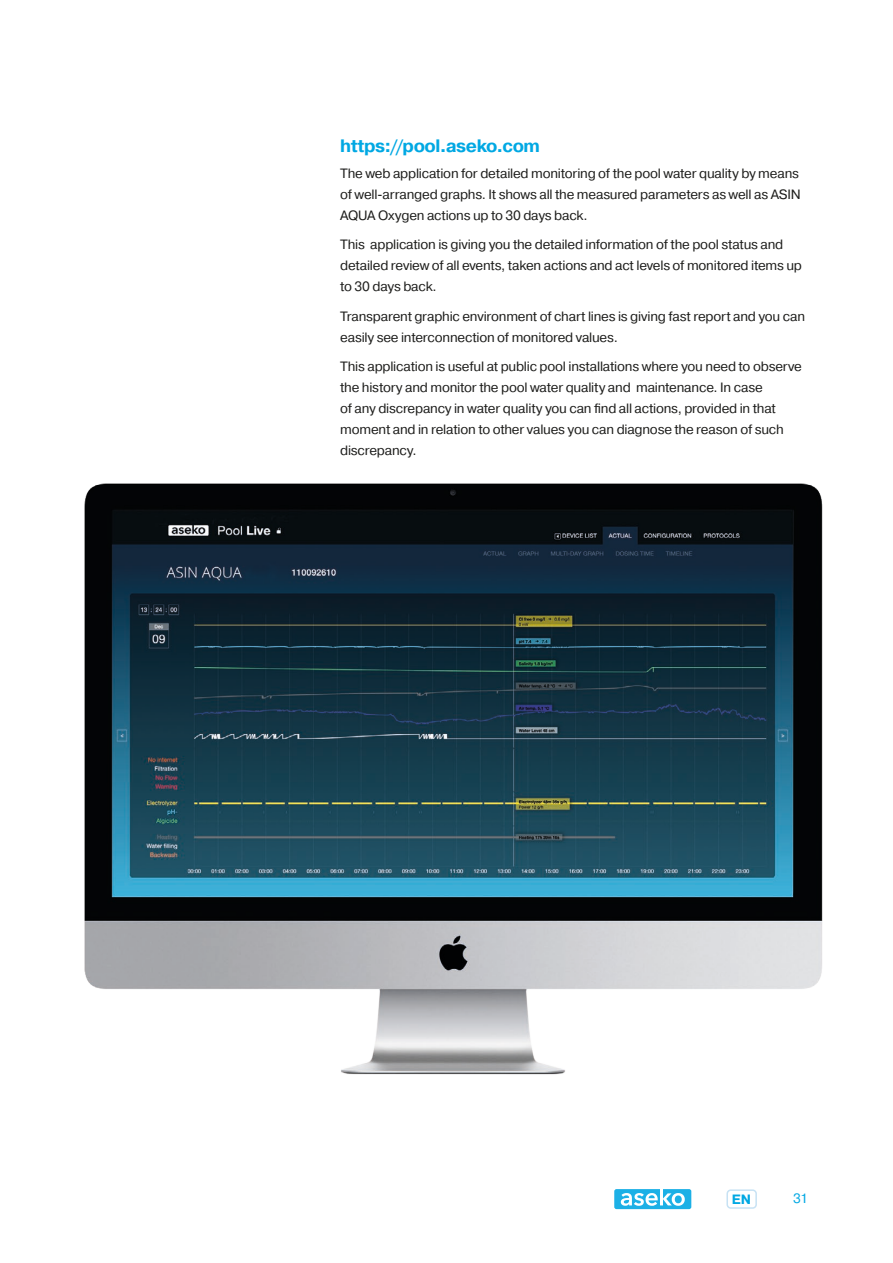
<style>
.page{position:relative;width:893px;height:1263px;background:#fff}
.page>*{position:absolute;margin:0;border:0;box-sizing:border-box;transform-origin:0 0}
.Nadpis_3{font:700 18px "Pragmatica";letter-spacing:-.025em;color:#00a8e3}
.t1{font:13.5px/21px "Pragmatica";letter-spacing:-.015em;color:#1d1d1b}
.t2{font:700 13.5px "Pragmatica";color:#00a8e3}
.t3{font:13.5px "Pragmatica";color:#00a8e3}
</style>
<div class="page">
<div style="left:726px;top:1189px;width:31px;height:20px;border:2px solid #c7e2f4;border-radius:4px"></div>
<svg style="left:614px;top:1189px;width:77px;height:20px"></svg>
<img style="left:84px;top:483px;width:739px;height:592px">
<p class="Nadpis_3" style="left:340px;top:134px;width:201px">https://pool.aseko.com</p>
<p class="t1" style="left:340px;top:163px;width:462px">The web application for detailed monitoring of the pool water quality by means of well-arranged graphs. It shows all the measured parameters as well as ASIN<br>AQUA Oxygen actions up to 30 days back.</p>
<p class="t1" style="left:340px;top:234px;width:463px">This application is giving you the detailed information of the pool status and detailed review of all events, taken actions and act levels of monitored items up to 30 days back.</p>
<p class="t1" style="left:340px;top:306px;width:466px">Transparent graphic environment of chart lines is giving fast report and you can easily see interconnection of monitored values.</p>
<p class="t1" style="left:340px;top:356px;width:463px">This application is useful at public pool installations where you need to observe the history and monitor the pool water quality and maintenance. In case<br>of any discrepancy in water quality you can find all actions, provided in that moment and in relation to other values you can diagnose the reason of such discrepancy.</p>
<p class="t2" style="left:732px;top:1190px;width:21px">EN</p>
<p class="t3" style="left:793px;top:1190px;width:16px">31</p>
</div>
